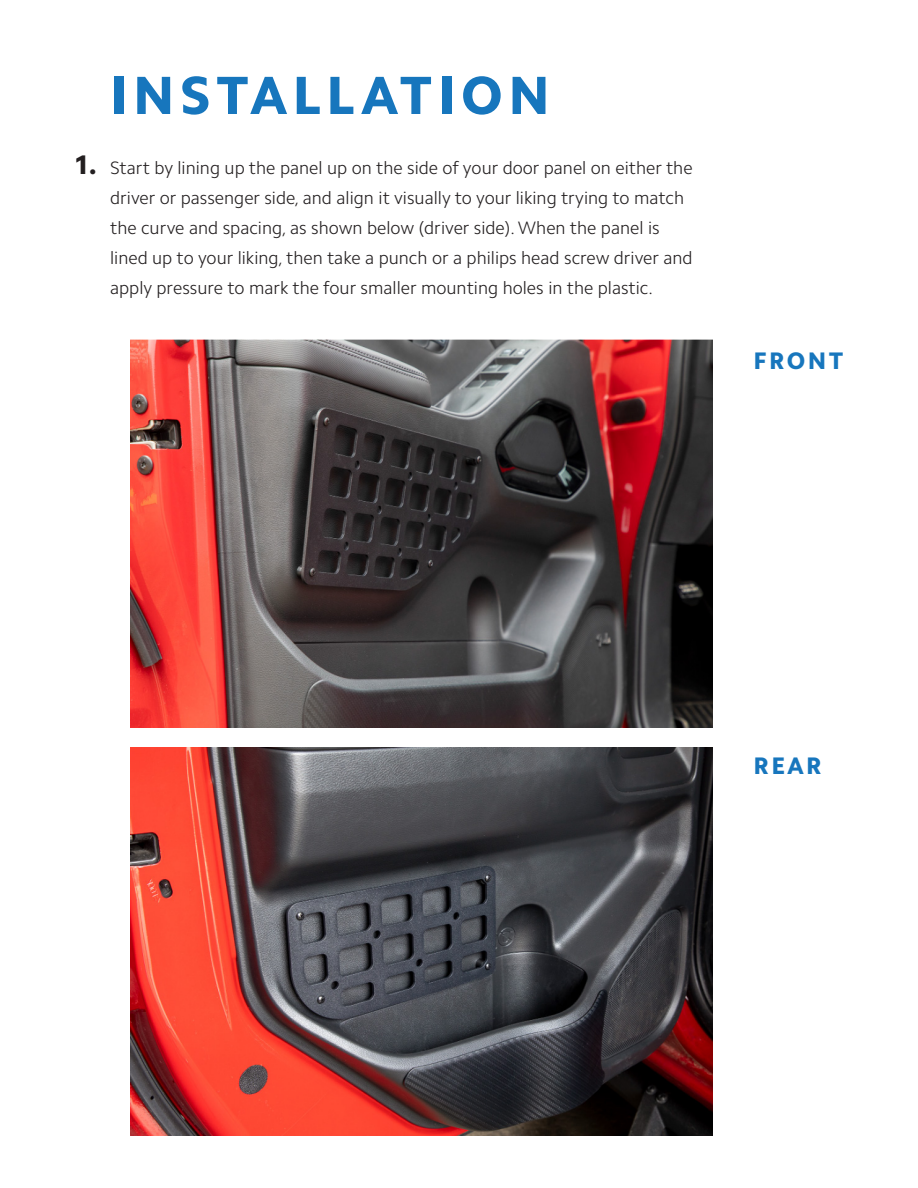
<style>
.page{position:relative;width:918px;height:1188px;background:#fff}
.page>*{position:absolute;margin:0;border:0;box-sizing:border-box;transform-origin:0 0}
.t1{font:800 54px "Camphor Std";letter-spacing:.1em;color:#1776bd}
.t2{font:800 27px "Camphor Std";color:#231f20}
.t3{font:800 24px "Camphor Std";letter-spacing:.1em;color:#1776bd}
.t4{font:300 18px/30px "Camphor Std";color:#231f20}
</style>
<div class="page">
<img style="left:130px;top:339px;width:582px;height:388px">
<img style="left:130px;top:748px;width:582px;height:388px">
<p class="t1" style="left:110px;top:64px;width:442px">INSTALLATION</p>
<p class="t2" style="left:74px;top:149px;width:23px">1.</p>
<p class="t4" style="left:110px;top:153px;width:584px">Start by lining up the panel up on the side of your door panel on either the driver or passenger side, and align it visually to your liking trying to match the curve and spacing, as shown below (driver side). When the panel is lined up to your liking, then take a punch or a philips head screw driver and apply pressure to mark the four smaller mounting holes in the plastic.</p>
<p class="t3" style="left:754px;top:347px;width:91px">FRONT</p>
<p class="t3" style="left:754px;top:752px;width:69px">REAR</p>
</div>
